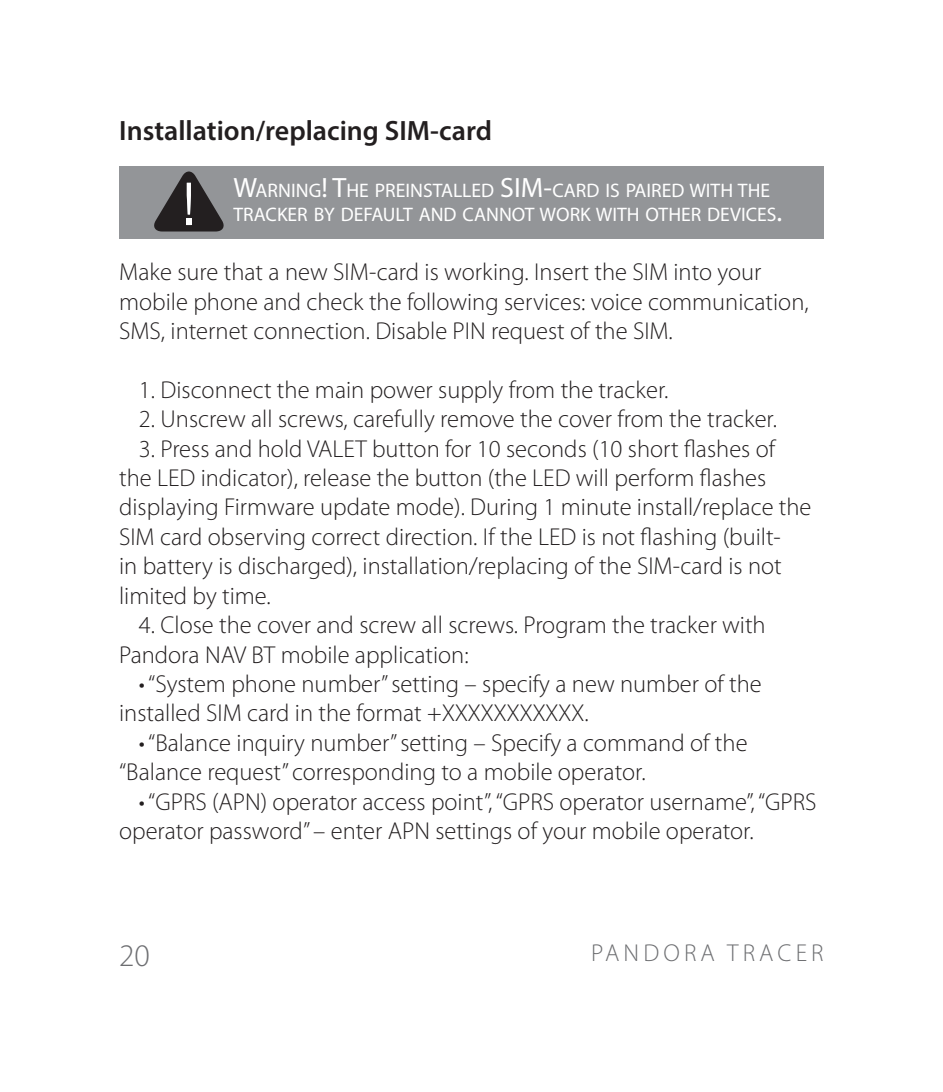
<style>
.page{position:relative;width:943px;height:1092px;background:#fff}
.page>*{position:absolute;margin:0;border:0;box-sizing:border-box;transform-origin:0 0}
.t1{font:300 31.5px "Myriad Pro";color:#6d6e71}
.t2{font:600 28px "Myriad Pro";color:#231f20}
.t3{font:300 24.5px/29.4px "Myriad Pro";color:#231f20}
.t4{font:300 24.5px "Myriad Pro";letter-spacing:.17em;color:#6d6e71}
.t5{font:19.6px/24.5px "Myriad Pro";color:#fff}
.s1{font-size:28px}
</style>
<div class="page">
<div style="left:119px;top:166px;width:704px;height:72px;background:#939598"></div>
<svg style="left:154px;top:171px;width:70px;height:60px"></svg>
<p class="t2" style="left:119px;top:119px;width:374px">Installation/replacing SIM-card</p>
<p class="t5" style="left:233px;top:179px;width:550px"><span class="s1">W</span>ARNING<span class="s1">! T</span>HE PREINSTALLED <span class="s1">SIM-</span>CARD IS PAIRED WITH THE<br>TRACKER BY DEFAULT AND CANNOT WORK WITH OTHER DEVICES<span class="s1">.</span></p>
<p class="t3" style="left:119px;top:259px;width:691px">Make sure that a new SIM-card is working. Insert the SIM into your mobile phone and check the following services: voice communication,<br>SMS, internet connection. Disable PIN request of the SIM.</p>
<p class="t3" style="left:139px;top:377px;width:531px">1. Disconnect the main power supply from the tracker.</p>
<p class="t3" style="left:139px;top:406px;width:639px">2. Unscrew all screws, carefully remove the cover from the tracker.</p>
<p class="t3" style="left:119px;top:436px;width:694px;text-indent:20px">3. Press and hold VALET button for 10 seconds (10 short flashes of the LED indicator), release the button (the LED will perform flashes displaying Firmware update mode). During 1 minute install/replace the SIM card observing correct direction. If the LED is not flashing (built-<br>in battery is discharged), installation/replacing of the SIM-card is not limited by time.</p>
<p class="t3" style="left:119px;top:612px;width:648px;text-indent:20px">4. Close the cover and screw all screws. Program the tracker with<br>Pandora NAV BT mobile application:</p>
<p class="t3" style="left:119px;top:671px;width:644px;text-indent:20px">• “System phone number” setting – specify a new number of the installed SIM card in the format +XXXXXXXXXXX.</p>
<p class="t3" style="left:119px;top:730px;width:630px;text-indent:20px">• “Balance inquiry number” setting – Specify a command of the “Balance request” corresponding to a mobile operator.</p>
<p class="t3" style="left:119px;top:788px;width:699px;text-indent:20px">• “GPRS (APN) operator access point”, “GPRS operator username”, “GPRS operator password” – enter APN settings of your mobile operator.</p>
<p class="t1" style="left:119px;top:943px;width:32px">20</p>
<p class="t4" style="left:591px;top:938px;width:234px">PANDORA TRACER</p>
</div>
